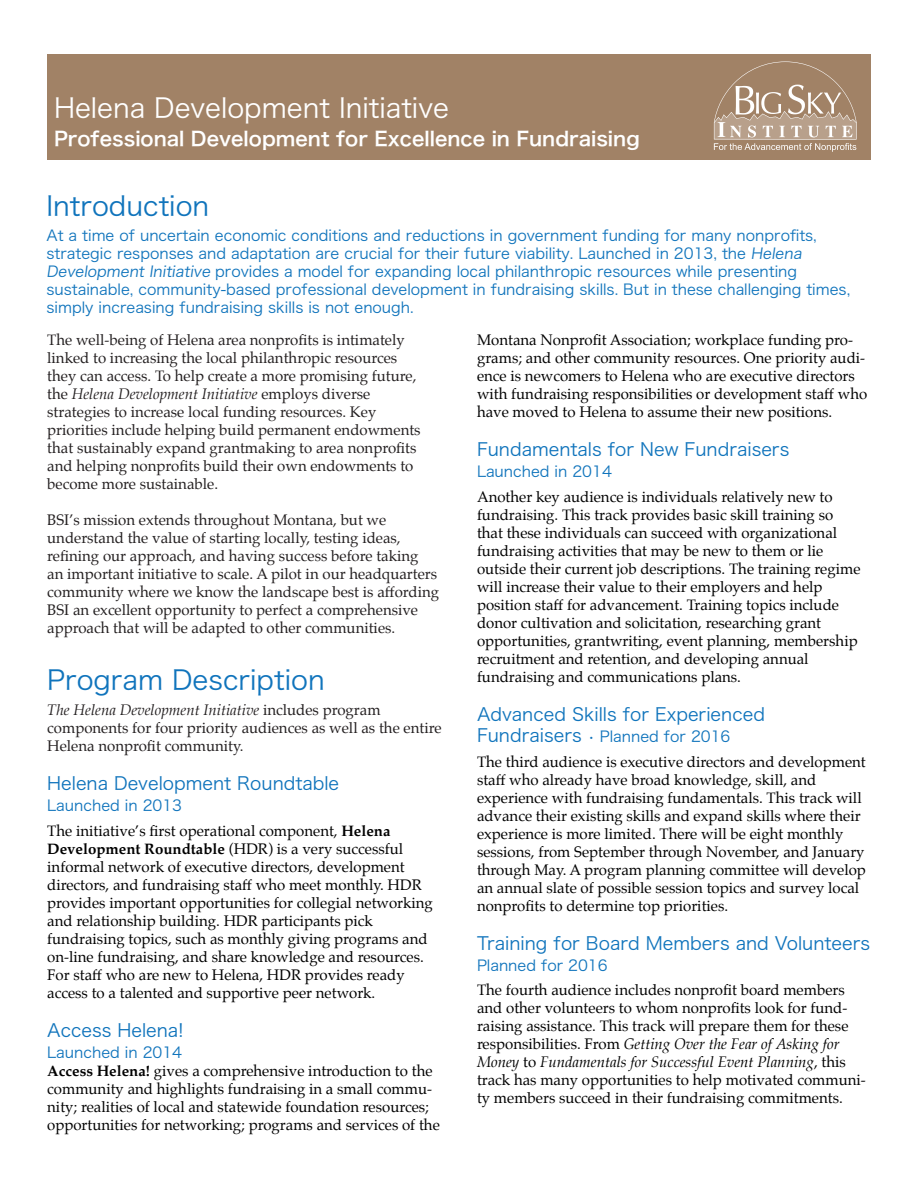
<style>
.page{position:relative;width:918px;height:1188px;background:#fff}
.page>*{position:absolute;margin:0;border:0;box-sizing:border-box;transform-origin:0 0}
.Headings{font:27px "Hira Kaku Pro N W3";color:#1074bc}
.t1{font:27px "Hira Kaku Pro N W3";color:#fff}
.t2{font:19.5px "Hira Kaku Pro N W6";color:#fff}
.Headings_2{font:18px "Hira Kaku Pro N W3";color:#1074bc}
.Body_Text{font:15px/18px "Palatino";color:#000}
.Body_Text-2{font:15px/18px "Palatino";color:#231f20}
.Headings-2{font:15px/18px "Hira Kaku Pro N W3";color:#1074bc}
.Headings_2-2{font:15px "Hira Kaku Pro N W3";color:#1074bc}
.s1{font-style:italic}
.s2{font-weight:700}
.s3{font-size:18px}
</style>
<div class="page">
<div style="left:47px;top:54px;width:824px;height:106px;background:#a18266"></div>
<svg style="left:714px;top:62px;width:143px;height:90px"></svg>
<p class="t1" style="left:54px;top:84px;width:396px">Helena Development Initiative</p>
<p class="t2" style="left:54px;top:121px;width:587px">Professional Development for Excellence in Fundraising</p>
<p class="Headings" style="left:46px;top:182px;width:164px">Introduction</p>
<p class="Headings-2" style="left:46px;top:225px;width:805px">At a time of uncertain economic conditions and reductions in government funding for many nonprofits, strategic responses and adaptation are crucial for their future viability. Launched in 2013, the Helena Development Initiative provides a model for expanding local philanthropic resources while presenting sustainable, community-based professional development in fundraising skills. But in these challenging times, simply increasing fundraising skills is not enough.</p>
<p class="Body_Text-2" style="left:47px;top:331px;width:375px">The well-being of Helena area nonprofits is intimately linked to increasing the local philanthropic resources they can access. To help create a more promising future, the <span class="s1">Helena Development Initiative</span> employs diverse strategies to increase local funding resources. Key priorities include helping build permanent endowments that sustainably expand grantmaking to area nonprofits and helping nonprofits build their own endowments to become more sustainable.</p>
<p class="Body_Text-2" style="left:47px;top:511px;width:393px">BSI’s mission extends throughout Montana, but we understand the value of starting locally, testing ideas, refining our approach, and having success before taking<br>an important initiative to scale. A pilot in our headquarters community where we know the landscape best is affording BSI an excellent opportunity to perfect a comprehensive approach that will be adapted to other communities.</p>
<p class="Headings" style="left:47px;top:656px;width:279px">Program Description</p>
<p class="Body_Text-2" style="left:47px;top:701px;width:396px"><span class="s1">The Helena Development Initiative</span> includes program components for four priority audiences as well as the entire<br>Helena nonprofit community.</p>
<p class="Headings_2" style="left:47px;top:767px;width:293px">Helena Development Roundtable</p>
<p class="Headings_2-2" style="left:47px;top:792px;width:136px">Launched in 2013</p>
<p class="Body_Text" style="left:47px;top:822px;width:387px">The initiative’s first operational component, <span class="s2">Helena Development Roundtable</span> (HDR) is a very successful informal network of executive directors, development directors, and fundraising staff who meet monthly. HDR provides important opportunities for collegial networking and relationship building. HDR participants pick fundraising topics, such as monthly giving programs and on-line fundraising, and share knowledge and resources.<br>For staff who are new to Helena, HDR provides ready access to a talented and supportive peer network.</p>
<p class="Headings_2" style="left:47px;top:1014px;width:138px">Access Helena!</p>
<p class="Headings_2-2" style="left:47px;top:1039px;width:136px">Launched in 2014</p>
<p class="Body_Text" style="left:47px;top:1062px;width:394px"><span class="s2">Access Helena!</span> gives a comprehensive introduction to the community and highlights fundraising in a small commu&shy;nity; realities of local and statewide foundation resources; opportunities for networking; programs and services of the</p>
<p class="Body_Text" style="left:477px;top:331px;width:392px">Montana Nonprofit Association; workplace funding pro&shy;grams; and other community resources. One priority audi&shy;ence is newcomers to Helena who are executive directors with fundraising responsibilities or development staff who have moved to Helena to assume their new positions.</p>
<p class="Headings_2" style="left:477px;top:433px;width:314px">Fundamentals for New Fundraisers</p>
<p class="Headings_2-2" style="left:477px;top:458px;width:136px">Launched in 2014</p>
<p class="Body_Text" style="left:477px;top:488px;width:385px">Another key audience is individuals relatively new to fundraising. This track provides basic skill training so that these individuals can succeed with organizational fundraising activities that may be new to them or lie outside their current job descriptions. The training regime will increase their value to their employers and help position staff for advancement. Training topics include donor cultivation and solicitation, researching grant opportunities, grantwriting, event planning, membership recruitment and retention, and developing annual fundraising and communications plans.</p>
<p class="Headings_2" style="left:477px;top:698px;width:289px">Advanced Skills for Experienced</p>
<p class="Headings_2-2" style="left:477px;top:723px;width:255px"><span class="s3">Fundraisers</span> • Planned for 2016</p>
<p class="Body_Text" style="left:477px;top:752px;width:390px">The third audience is executive directors and development staff who already have broad knowledge, skill, and experience with fundraising fundamentals. This track will advance their existing skills and expand skills where their experience is more limited. There will be eight monthly sessions, from September through November, and January through May. A program planning committee will develop an annual slate of possible session topics and survey local nonprofits to determine top priorities.</p>
<p class="Headings_2" style="left:477px;top:927px;width:395px">Training for Board Members and Volunteers</p>
<p class="Headings_2-2" style="left:477px;top:952px;width:132px">Planned for 2016</p>
<p class="Body_Text" style="left:477px;top:981px;width:390px">The fourth audience includes nonprofit board members and other volunteers to whom nonprofits look for fund&shy;raising assistance. This track will prepare them for these responsibilities. From <span class="s1">Getting Over the Fear of Asking for Money</span> to <span class="s1">Fundamentals for Successful Event Planning</span>, this track has many opportunities to help motivated communi&shy;ty members succeed in their fundraising commitments.</p>
</div>
